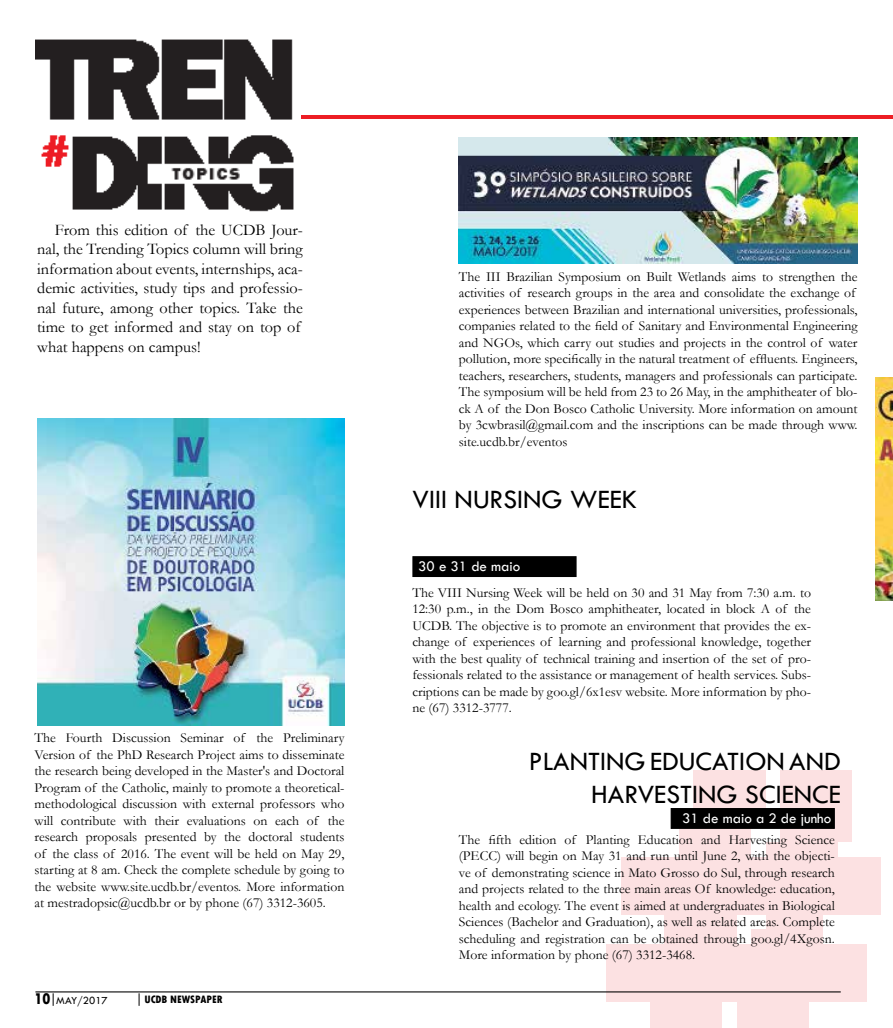
<style>
.page{position:relative;width:893px;height:1028px;background:#fff}
.page>*{position:absolute;margin:0;border:0;box-sizing:border-box;transform-origin:0 0}
.t1{font:27.5px/33px "Tw Cen";color:#000;text-align:right}
.t2{font:16.25px/19.5px "Garamond";color:#000}
.t3{font:15px "Tw Cen";color:#fff}
.t4{font:13.75px/16.5px "Garamond";color:#000;text-align:justify}
.t5{font:800 condensed 11.25px "Tw Cen";color:#000}
.t6{font:11.25px "Tw Cen";color:#000}
.s1{font-weight:800;font-stretch:condensed;font-size:16.25px}
</style>
<div class="page">
<img style="left:35px;top:39px;width:259px;height:173px">
<hr style="left:301px;top:115px;width:592px;height:3px;background:#ed1d24">
<div style="left:412px;top:556px;width:165px;height:21px;background:#000;border:1px solid #000"></div>
<div style="left:671px;top:808px;width:164px;height:21px;background:#000;border:1px solid #000"></div>
<img style="left:459px;top:137px;width:398px;height:127px">
<img style="left:37px;top:418px;width:307px;height:307px">
<img style="left:875px;top:377px;width:18px;height:223px">
<svg style="left:139px;top:993px;width:1px;height:12px"></svg>
<svg style="left:53px;top:993px;width:1px;height:12px"></svg>
<hr style="left:35px;top:991px;width:806px;height:1px;background:#000">
<p class="t2" style="left:37px;top:219px;width:267px;text-indent:18px">From this edition of the UCDB Jour&shy;nal, the Trending Topics column will bring information about events, internships, aca&shy;demic activities, study tips and professio&shy;nal future, among other topics. Take the time to get informed and stay on top of what happens on campus!</p>
<p class="t4" style="left:35px;top:729px;width:311px">The Fourth Discussion Seminar of the Preliminary Version of the PhD Research Project aims to disseminate the research being developed in the Master's and Doctoral Program of the Catholic, mainly to promote a theoretical&shy;methodological discussion with external professors who will contribute with their evaluations on each of the research proposals presented by the doctoral students of the class of 2016. The event will be held on May 29, starting at 8 am. Check the complete schedule by going to the website www.site.ucdb.br/eventos. More information at mestradopsic@ucdb.br or by phone (67) 3312-3605.</p>
<p class="t6" style="left:35px;top:993px;width:75px"><span class="s1">10</span> MAY/2017</p>
<p class="t5" style="left:144px;top:992px;width:80px">UCDB NEWSPAPER</p>
<p class="t4" style="left:459px;top:268px;width:400px;text-align:left">The III Brazilian Symposium on Built Wetlands aims to strengthen the activities of research groups in the area and consolidate the exchange of experiences between Brazilian and international universities, professionals, companies related to the field of Sanitary and Environmental Engineering and NGOs, which carry out studies and projects in the control of water pollution, more specifically in the natural treatment of effluents. Engineers, teachers, researchers, students, managers and professionals can participate.<br>The symposium will be held from 23 to 26 May, in the amphitheater of blo&shy;ck A of the Don Bosco Catholic University. More information on amount by 3cwbrasil@gmail.com and the inscriptions can be made through www. site.ucdb.br/eventos</p>
<h1 class="t1" style="left:412px;top:482px;width:226px">VIII NURSING WEEK</h1>
<p class="t3" style="left:418px;top:557px;width:104px">30 e 31 de maio</p>
<p class="t4" style="left:412px;top:583px;width:400px">The VIII Nursing Week will be held on 30 and 31 May from 7:30 a.m. to 12:30 p.m., in the Dom Bosco amphitheater, located in block A of the UCDB. The objective is to promote an environment that provides the ex&shy;change of experiences of learning and professional knowledge, together with the best quality of technical training and insertion of the set of pro&shy;fessionals related to the assistance or management of health services. Subs&shy;criptions can be made by goo.gl/6x1esv website. More information by pho&shy;ne (67) 3312-3777.</p>
<h1 class="t1" style="left:529px;top:744px;width:313px">PLANTING EDUCATION AND<br>HARVESTING SCIENCE</h1>
<p class="t3" style="left:682px;top:808px;width:151px">31 de maio a 2 de junho</p>
<p class="t4" style="left:459px;top:830px;width:377px">The fifth edition of Planting Education and Harvesting Science (PECC) will begin on May 31 and run until June 2, with the objecti&shy;ve of demonstrating science in Mato Grosso do Sul, through research and projects related to the three main areas Of knowledge: education, health and ecology. The event is aimed at undergraduates in Biological Sciences (Bachelor and Graduation), as well as related areas. Complete scheduling and registration can be obtained through goo.gl/4Xgosn.<br>More information by phone (67) 3312-3468.</p>
</div>
